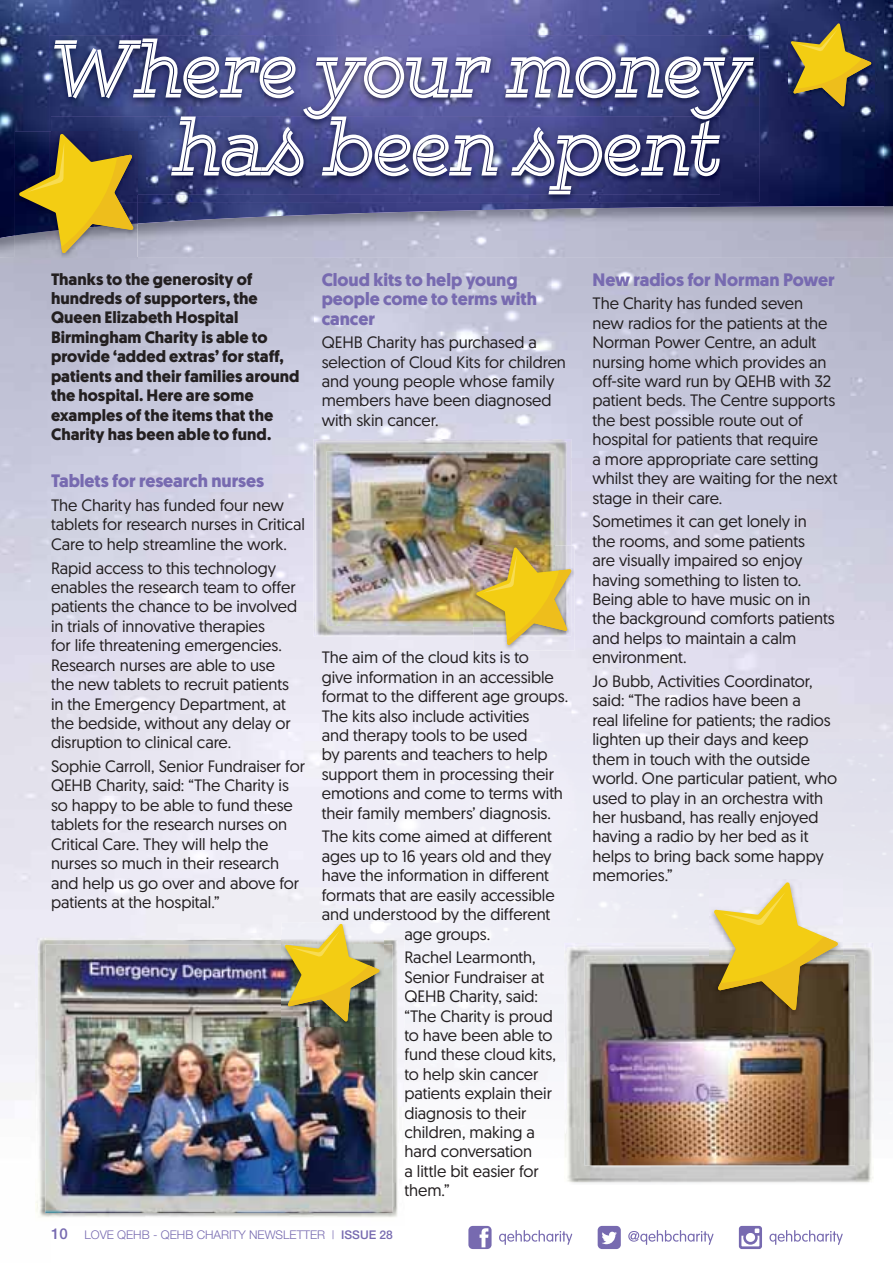
<style>
.page{position:relative;width:893px;height:1263px;background:#fff}
.page>*{position:absolute;margin:0;border:0;box-sizing:border-box;transform-origin:0 0}
.t1{font:700 73.35px/78px "Gist";letter-spacing:-.02em;color:#fff;scale:.96 1}
.t2{font:700 18px/19.5px "Geomanist";letter-spacing:-.005em;color:#776ab0}
.t3{font:16.5px/19.5px "Geomanist";letter-spacing:-.005em;color:#231f20}
.t4{font:700 16.5px/19.5px "Geomanist";color:#231f20}
.t5{font:500 15px "Helvetica Neue";color:#776ab0}
.t6{font:300 12px "Helvetica Neue";color:#776ab0}
.s1{font-weight:500}
</style>
<div class="page">
<img style="left:315px;top:258px;width:578px;height:200px">
<div style="left:322px;top:651px;width:207px;height:12px;background:#e9e8f4"></div>
<div style="left:322px;top:908px;width:228px;height:15px;background:#f0eff7"></div>
<div style="left:406px;top:951px;width:130px;height:14px;background:#f1f1f8"></div>
<div style="left:405px;top:971px;width:139px;height:12px;background:#f3f2f8"></div>
<div style="left:405px;top:1009px;width:148px;height:15px;background:#f2f2f7"></div>
<div style="left:405px;top:1029px;width:148px;height:12px;background:#f2f3f8"></div>
<div style="left:405px;top:1048px;width:151px;height:14px;background:#f4f4f8"></div>
<div style="left:405px;top:1068px;width:133px;height:15px;background:#f5f4f8"></div>
<img style="left:0;top:241px;width:892px;height:17px">
<img style="left:0;top:0;width:892px;height:238px">
<img style="left:892px;top:0;width:1px;height:258px">
<img style="left:884px;top:0;width:8px;height:206px">
<img style="left:892px;top:0;width:1px;height:208px">
<svg style="left:468px;top:1226px;width:24px;height:23px"></svg>
<svg style="left:499px;top:1230px;width:73px;height:15px"></svg>
<svg style="left:628px;top:1230px;width:85px;height:15px"></svg>
<svg style="left:598px;top:1226px;width:23px;height:23px"></svg>
<svg style="left:739px;top:1226px;width:23px;height:23px"></svg>
<svg style="left:769px;top:1230px;width:74px;height:15px"></svg>
<img style="left:49px;top:35px;width:710px;height:167px">
<img style="left:51px;top:117px;width:669px;height:77px">
<img style="left:15px;top:235px;width:123px;height:24px">
<img style="left:15px;top:131px;width:123px;height:104px">
<img style="left:51px;top:131px;width:87px;height:63px">
<svg style="left:19px;top:133px;width:115px;height:121px;background:#8d7f46"></svg>
<img style="left:38px;top:940px;width:360px;height:277px">
<img style="left:45px;top:944px;width:348px;height:269px">
<img style="left:282px;top:922px;width:101px;height:104px">
<img style="left:322px;top:922px;width:61px;height:1px">
<img style="left:284px;top:923px;width:96px;height:99px">
<img style="left:788px;top:22px;width:86px;height:89px">
<svg style="left:790px;top:23px;width:81px;height:84px;background:#7e7240"></svg>
<img style="left:314px;top:439px;width:257px;height:197px">
<img style="left:316px;top:442px;width:251px;height:194px">
<img style="left:327px;top:451px;width:227px;height:175px">
<img style="left:564px;top:943px;width:310px;height:239px">
<img style="left:584px;top:955px;width:271px;height:210px">
<img style="left:473px;top:546px;width:102px;height:104px">
<img style="left:473px;top:546px;width:81px;height:80px">
<img style="left:476px;top:547px;width:96px;height:98px">
<img style="left:709px;top:880px;width:133px;height:137px">
<svg style="left:713px;top:882px;width:125px;height:129px;background:#c4ae5d"></svg>
<h1 class="t1" style="left:174px;top:33px;width:602px;text-indent:-123px">Where your money has been spent</h1>
<p class="t4" style="left:51px;top:271px;width:250px">Thanks to the generosity of hundreds of supporters, the<br>Queen Elizabeth Hospital<br>Birmingham Charity is able to provide ‘added extras’ for staff, patients and their families around the hospital. Here are some examples of the items that the<br>Charity has been able to fund.</p>
<p class="t2" style="left:51px;top:473px;width:215px">Tablets for research nurses</p>
<p class="t3" style="left:51px;top:497px;width:255px">The Charity has funded four new tablets for research nurses in Critical<br>Care to help streamline the work.</p>
<p class="t3" style="left:51px;top:560px;width:248px">Rapid access to this technology enables the research team to offer patients the chance to be involved in trials of innovative therapies<br>for life threatening emergencies.<br>Research nurses are able to use the new tablets to recruit patients in the Emergency Department, at the bedside, without any delay or disruption to clinical care.</p>
<p class="t3" style="left:51px;top:758px;width:255px">Sophie Carroll, Senior Fundraiser for<br>QEHB Charity, said: “The Charity is so happy to be able to fund these tablets for the research nurses on<br>Critical Care. They will help the nurses so much in their research and help us go over and above for patients at the hospital.”</p>
<p class="t2" style="left:322px;top:271px;width:217px">Cloud kits to help young people come to terms with cancer</p>
<p class="t3" style="left:322px;top:335px;width:246px">QEHB Charity has purchased a selection of Cloud Kits for children and young people whose family members have been diagnosed with skin cancer.</p>
<p class="t3" style="left:322px;top:650px;width:248px">The aim of the cloud kits is to<br>give information in an accessible format to the different age groups.<br>The kits also include activities<br>and therapy tools to be used<br>by parents and teachers to help support them in processing their emotions and come to terms with their family members’ diagnosis.</p>
<p class="t3" style="left:322px;top:829px;width:232px">The kits come aimed at different</p>
<p class="t3" style="left:322px;top:848px;width:231px">ages up to 16 years old and they</p>
<p class="t3" style="left:322px;top:868px;width:229px">have the information in different</p>
<p class="t3" style="left:322px;top:887px;width:234px">formats that are easily accessible</p>
<p class="t3" style="left:322px;top:906px;width:230px">and understood by the different</p>
<p class="t3" style="left:404px;top:926px;width:87px">age groups.</p>
<p class="t3" style="left:404px;top:950px;width:153px">Rachel Learmonth,<br>Senior Fundraiser at<br>QEHB Charity, said: “The Charity is proud to have been able to fund these cloud kits, to help skin cancer patients explain their diagnosis to their children, making a hard conversation<br>a little bit easier for them.”</p>
<p class="t5" style="left:51px;top:1225px;width:18px">10</p>
<p class="t6" style="left:84px;top:1231px;width:310px">LOVE QEHB - QEHB CHARITY NEWSLETTER | <span class="s1">ISSUE 28</span></p>
<p class="t2" style="left:592px;top:271px;width:244px">New radios for Norman Power</p>
<p class="t3" style="left:592px;top:296px;width:247px">The Charity has funded seven new radios for the patients at the<br>Norman Power Centre, an adult nursing home which provides an off-site ward run by QEHB with 32 patient beds. The Centre supports the best possible route out of hospital for patients that require<br>a more appropriate care setting whilst they are waiting for the next stage in their care.</p>
<p class="t3" style="left:592px;top:514px;width:244px">Sometimes it can get lonely in<br>the rooms, and some patients<br>are visually impaired so enjoy having something to listen to.<br>Being able to have music on in the background comforts patients and helps to maintain a calm environment.</p>
<p class="t3" style="left:592px;top:673px;width:246px">Jo Bubb, Activities Coordinator, said: “The radios have been a<br>real lifeline for patients; the radios lighten up their days and keep them in touch with the outside world. One particular patient, who used to play in an orchestra with her husband, has really enjoyed having a radio by her bed as it helps to bring back some happy memories.”</p>
</div>
